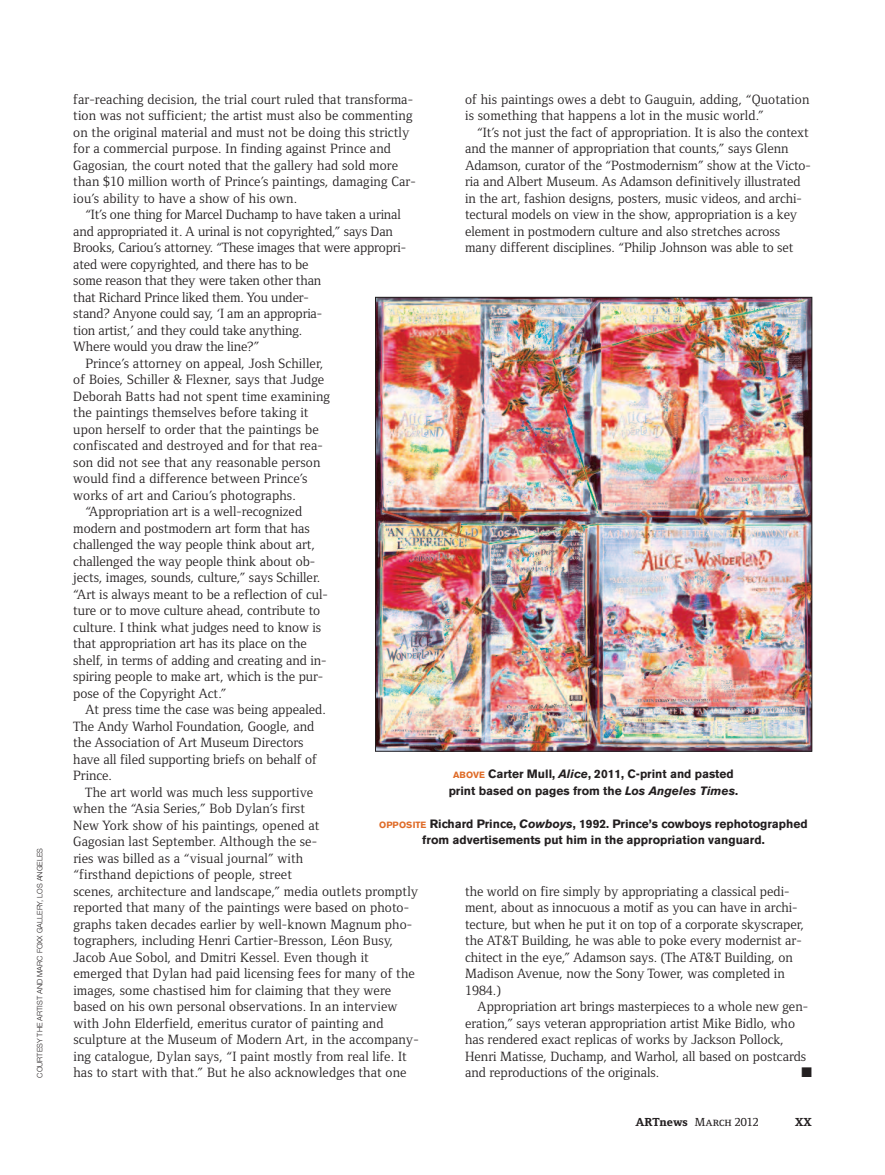
<style>
.page{position:relative;width:885px;height:1175px;background:#fff}
.page>*{position:absolute;margin:0;border:0;box-sizing:border-box;transform-origin:0 0}
.t1{font:13.8px/16.5px "Foundry Form Serif";color:#231f20}
.t2{font:13.8px "Zapf Dingbats";color:#231f20}
.t3{font:700 12px/16.5px "Akzidenz Grotesk BE";color:#231f20;text-align:center}
.t4{font:800 12px "Foundry Form Serif";color:#231f20}
.t5{font:300 7.5px "Helvetica Neue";color:#231f20}
.s1{font-size:9px;color:#df6b27}
.s2{font-style:italic}
.s3{font-family:"Foundry Form Serif Medium SC";font-weight:400}
.s4{font-weight:500}
</style>
<div class="page">
<img style="left:377px;top:299px;width:432px;height:450px">
<p class="t5" style="left:37px;top:1077px;width:231px;rotate:-90deg">COURTESY THE ARTIST AND MARC FOXX GALLERY, LOS ANGELES</p>
<p class="t1" style="left:73px;top:90px;width:344px">far-reaching decision, the trial court ruled that transforma&shy;tion was not sufficient; the artist must also be commenting on the original material and must not be doing this strictly for a commercial purpose. In finding against Prince and Gagosian, the court noted that the gallery had sold more than $10 million worth of Prince’s paintings, damaging Car&shy;iou’s ability to have a show of his own.</p>
<p class="t1" style="left:85px;top:206px;width:317px">“It’s one thing for Marcel Duchamp to have taken a urinal</p>
<p class="t1" style="left:73px;top:222px;width:321px">and appropriated it. A urinal is not copyrighted,” says Dan</p>
<p class="t1" style="left:73px;top:239px;width:334px">Brooks, Cariou’s attorney. “These images that were appropri-</p>
<p class="t1" style="left:73px;top:255px;width:236px">ated were copyrighted, and there has to be</p>
<p class="t1" style="left:73px;top:272px;width:249px">some reason that they were taken other than</p>
<p class="t1" style="left:73px;top:288px;width:237px">that Richard Prince liked them. You under-</p>
<p class="t1" style="left:73px;top:305px;width:250px">stand? Anyone could say, ‘I am an appropria-</p>
<p class="t1" style="left:73px;top:321px;width:230px">tion artist,’ and they could take anything.</p>
<p class="t1" style="left:73px;top:338px;width:188px">Where would you draw the line?”</p>
<p class="t1" style="left:85px;top:354px;width:240px">Prince’s attorney on appeal, Josh Schiller,</p>
<p class="t1" style="left:73px;top:371px;width:252px">of Boies, Schiller &amp; Flexner, says that Judge</p>
<p class="t1" style="left:73px;top:387px;width:258px">Deborah Batts had not spent time examining</p>
<p class="t1" style="left:73px;top:404px;width:237px">the paintings themselves before taking it</p>
<p class="t1" style="left:73px;top:420px;width:247px">upon herself to order that the paintings be</p>
<p class="t1" style="left:73px;top:437px;width:251px">confiscated and destroyed and for that rea-</p>
<p class="t1" style="left:73px;top:453px;width:248px">son did not see that any reasonable person</p>
<p class="t1" style="left:73px;top:470px;width:236px">would find a difference between Prince’s</p>
<p class="t1" style="left:73px;top:486px;width:224px">works of art and Cariou’s photographs.</p>
<p class="t1" style="left:85px;top:503px;width:218px">“Appropriation art is a well-recognized</p>
<p class="t1" style="left:73px;top:519px;width:238px">modern and postmodern art form that has</p>
<p class="t1" style="left:73px;top:536px;width:243px">challenged the way people think about art,</p>
<p class="t1" style="left:73px;top:552px;width:243px">challenged the way people think about ob-</p>
<p class="t1" style="left:73px;top:569px;width:248px">jects, images, sounds, culture,” says Schiller.</p>
<p class="t1" style="left:73px;top:585px;width:256px">“Art is always meant to be a reflection of cul-</p>
<p class="t1" style="left:73px;top:602px;width:248px">ture or to move culture ahead, contribute to</p>
<p class="t1" style="left:73px;top:618px;width:249px">culture. I think what judges need to know is</p>
<p class="t1" style="left:73px;top:635px;width:235px">that appropriation art has its place on the</p>
<p class="t1" style="left:73px;top:651px;width:255px">shelf, in terms of adding and creating and in-</p>
<p class="t1" style="left:73px;top:668px;width:251px">spiring people to make art, which is the pur-</p>
<p class="t1" style="left:73px;top:684px;width:155px">pose of the Copyright Act.”</p>
<p class="t1" style="left:85px;top:701px;width:242px">At press time the case was being appealed.</p>
<p class="t1" style="left:73px;top:717px;width:242px">The Andy Warhol Foundation, Google, and</p>
<p class="t1" style="left:73px;top:734px;width:232px">the Association of Art Museum Directors</p>
<p class="t1" style="left:73px;top:750px;width:245px">have all filed supporting briefs on behalf of</p>
<p class="t1" style="left:73px;top:767px;width:40px">Prince.</p>
<p class="t1" style="left:85px;top:783px;width:229px">The art world was much less supportive</p>
<p class="t1" style="left:73px;top:800px;width:233px">when the “Asia Series,” Bob Dylan’s first</p>
<p class="t1" style="left:73px;top:816px;width:248px">New York show of his paintings, opened at</p>
<p class="t1" style="left:73px;top:833px;width:245px">Gagosian last September. Although the se-</p>
<p class="t1" style="left:73px;top:849px;width:231px">ries was billed as a “visual journal” with</p>
<p class="t1" style="left:73px;top:866px;width:220px">“firsthand depictions of people, street</p>
<p class="t1" style="left:73px;top:882px;width:346px">scenes, architecture and landscape,” media outlets promptly</p>
<p class="t1" style="left:73px;top:899px;width:337px">reported that many of the paintings were based on photo-</p>
<p class="t1" style="left:73px;top:915px;width:340px">graphs taken decades earlier by well-known Magnum pho-</p>
<p class="t1" style="left:73px;top:932px;width:321px">tographers, including Henri Cartier-Bresson, Léon Busy,</p>
<p class="t1" style="left:73px;top:948px;width:297px">Jacob Aue Sobol, and Dmitri Kessel. Even though it</p>
<p class="t1" style="left:73px;top:965px;width:343px">emerged that Dylan had paid licensing fees for many of the</p>
<p class="t1" style="left:73px;top:981px;width:319px">images, some chastised him for claiming that they were</p>
<p class="t1" style="left:73px;top:998px;width:325px">based on his own personal observations. In an interview</p>
<p class="t1" style="left:73px;top:1014px;width:311px">with John Elderfield, emeritus curator of painting and</p>
<p class="t1" style="left:73px;top:1031px;width:347px">sculpture at the Museum of Modern Art, in the accompany-</p>
<p class="t1" style="left:73px;top:1047px;width:335px">ing catalogue, Dylan says, “I paint mostly from real life. It</p>
<p class="t1" style="left:73px;top:1064px;width:334px">has to start with that.” But he also acknowledges that one</p>
<p class="t1" style="left:465px;top:90px;width:346px">of his paintings owes a debt to Gauguin, adding, “Quotation is something that happens a lot in the music world.”</p>
<p class="t1" style="left:465px;top:123px;width:347px;text-indent:12px">“It’s not just the fact of appropriation. It is also the context and the manner of appropriation that counts,” says Glenn Adamson, curator of the “Postmodernism” show at the Victo&shy;ria and Albert Museum. As Adamson definitively illustrated in the art, fashion designs, posters, music videos, and archi&shy;tectural models on view in the show, appropriation is a key element in postmodern culture and also stretches across many different disciplines. “Philip Johnson was able to set</p>
<p class="t3" style="left:448px;top:766px;width:291px"><span class="s1">ABOVE</span> Carter Mull, <span class="s2">Alice</span>, 2011, C-print and pasted print based on pages from the <span class="s2">Los Angeles Times</span>.</p>
<p class="t3" style="left:379px;top:816px;width:430px"><span class="s1">OPPOSITE</span> Richard Prince, <span class="s2">Cowboys</span>, 1992. Prince’s cowboys rephotographed from advertisements put him in the appropriation vanguard.</p>
<p class="t1" style="left:465px;top:882px;width:340px">the world on fire simply by appropriating a classical pedi&shy;ment, about as innocuous a motif as you can have in archi&shy;tecture, but when he put it on top of a corporate skyscraper, the AT&amp;T Building, he was able to poke every modernist ar&shy;chitect in the eye,” Adamson says. (The AT&amp;T Building, on Madison Avenue, now the Sony Tower, was completed in 1984.)</p>
<p class="t1" style="left:465px;top:998px;width:344px;text-indent:12px">Appropriation art brings masterpieces to a whole new gen&shy;eration,” says veteran appropriation artist Mike Bidlo, who has rendered exact replicas of works by Jackson Pollock, Henri Matisse, Duchamp, and Warhol, all based on postcards and reproductions of the originals.</p>
<p class="t2" style="left:801px;top:1064px;width:12px">■</p>
<p class="t4" style="left:635px;top:1114px;width:125px">ARTnews <span class="s3">March</span> <span class="s4">2012</span></p>
<p class="t4" style="left:795px;top:1114px;width:18px">XX</p>
</div>
